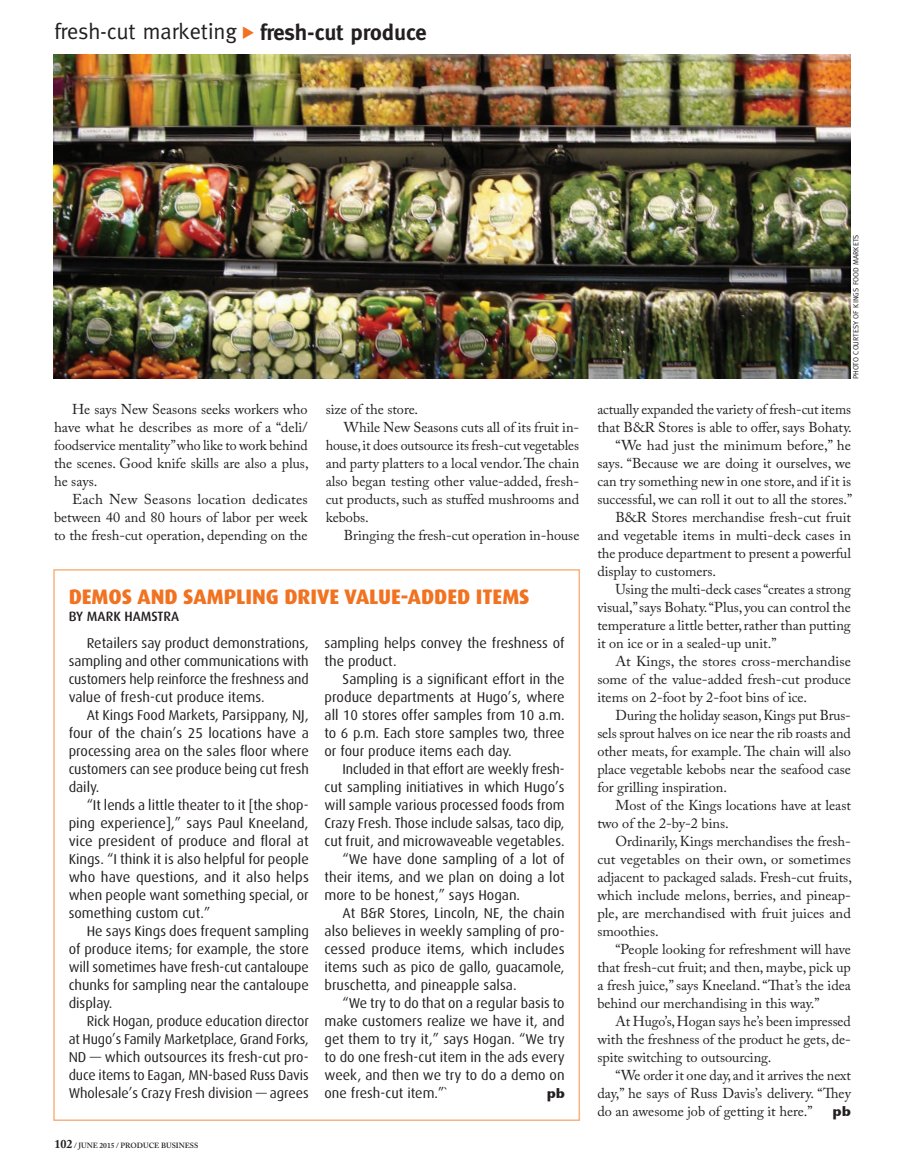
<style>
.page{position:relative;width:905px;height:1175px;background:#fff}
.page>*{position:absolute;margin:0;border:0;box-sizing:border-box;transform-origin:0 0}
.t1{font:22.5px "Meta";letter-spacing:-.005em;color:#231f20}
.t2{font:800 21px "Dax";color:#f17221}
.t3{font:14.25px/18px "Adobe Caslon Pro";color:#231f20;text-align:justify}
.t4{font:14.25px/18px "Dax";color:#231f20;text-align:justify}
.t5{font:500 13.5px "Dax";color:#231f20}
.t6{font:700 13.5px "Stone Sans ITC";color:#231f20}
.t7{font:7.5px "Meta";color:#231f20}
.t8{font:600 7.5px "Adobe Caslon Pro";color:#231f20}
.s1{color:#f17221}
.s2{font-weight:700}
.s3{font-family:"Adobe Caslon";font-weight:700;font-size:12px}
</style>
<div class="page">
<div style="left:53px;top:569px;width:527px;height:551px;border:2px solid #f8b382"></div>
<img style="left:53px;top:54px;width:797px;height:324px">
<h1 class="t1" style="left:54px;top:18px;width:374px">fresh-cut marketing <span class="s1">◆</span> <span class="s2">fresh-cut produce</span></h1>
<p class="t3" style="left:54px;top:400px;width:256px;text-indent:18px">He says New Seasons seeks workers who have what he describes as more of a “deli/ foodservice mentality” who like to work behind the scenes. Good knife skills are also a plus, he says.</p>
<p class="t3" style="left:54px;top:490px;width:255px;text-indent:18px">Each New Seasons location dedicates between 40 and 80 hours of labor per week to the fresh-cut operation, depending on the</p>
<p class="t3" style="left:326px;top:400px;width:94px">size of the store.</p>
<p class="t3" style="left:344px;top:418px;width:237px">While New Seasons cuts all of its fruit in-</p>
<p class="t3" style="left:326px;top:436px;width:255px">house, it does outsource its fresh-cut vegetables</p>
<p class="t3" style="left:326px;top:454px;width:255px">and party platters to a local vendor. The chain</p>
<p class="t3" style="left:326px;top:472px;width:255px">also began testing other value-added, fresh-</p>
<p class="t3" style="left:326px;top:490px;width:255px">cut products, such as stuffed mushrooms and</p>
<p class="t3" style="left:326px;top:508px;width:45px">kebobs.</p>
<p class="t3" style="left:344px;top:526px;width:237px">Bringing the fresh-cut operation in-house</p>
<h2 class="t2" style="left:69px;top:585px;width:462px">DEMOS AND SAMPLING DRIVE VALUE-ADDED ITEMS</h2>
<p class="t5" style="left:69px;top:608px;width:112px">BY MARK HAMSTRA</p>
<p class="t4" style="left:69px;top:634px;width:242px;text-indent:18px">Retailers say product demonstrations, sampling and other communications with customers help reinforce the freshness and value of fresh-cut produce items.</p>
<p class="t4" style="left:69px;top:706px;width:242px;text-indent:18px">At Kings Food Markets, Parsippany, NJ, four of the chain’s 25 locations have a processing area on the sales floor where customers can see produce being cut fresh daily.</p>
<p class="t4" style="left:69px;top:796px;width:242px;text-indent:18px">“It lends a little theater to it [the shop&shy;ping experience],” says Paul Kneeland, vice president of produce and floral at Kings. “I think it is also helpful for people who have questions, and it also helps when people want something special, or something custom cut.”</p>
<p class="t4" style="left:69px;top:922px;width:242px;text-indent:18px">He says Kings does frequent sampling of produce items; for example, the store will sometimes have fresh-cut cantaloupe chunks for sampling near the cantaloupe display.</p>
<p class="t4" style="left:69px;top:1012px;width:242px;text-indent:18px">Rick Hogan, produce education director at Hugo’s Family Marketplace, Grand Forks, ND — which outsources its fresh-cut pro&shy;duce items to Eagan, MN-based Russ Davis Wholesale’s Crazy Fresh division — agrees</p>
<p class="t4" style="left:324px;top:634px;width:241px">sampling helps convey the freshness of the product.</p>
<p class="t4" style="left:324px;top:670px;width:242px;text-indent:18px">Sampling is a significant effort in the produce departments at Hugo’s, where all 10 stores offer samples from 10 a.m. to 6 p.m. Each store samples two, three or four produce items each day.</p>
<p class="t4" style="left:342px;top:760px;width:223px">Included in that effort are weekly fresh-</p>
<p class="t4" style="left:324px;top:778px;width:241px">cut sampling initiatives in which Hugo’s</p>
<p class="t4" style="left:324px;top:796px;width:241px">will sample various processed foods from</p>
<p class="t4" style="left:324px;top:814px;width:241px">Crazy Fresh. Those include salsas, taco dip,</p>
<p class="t4" style="left:324px;top:832px;width:241px">cut fruit, and microwaveable vegetables.</p>
<p class="t4" style="left:342px;top:850px;width:223px">“We have done sampling of a lot of</p>
<p class="t4" style="left:324px;top:868px;width:241px">their items, and we plan on doing a lot</p>
<p class="t4" style="left:324px;top:886px;width:197px">more to be honest,” says Hogan.</p>
<p class="t4" style="left:342px;top:904px;width:223px">At B&amp;R Stores, Lincoln, NE, the chain</p>
<p class="t4" style="left:324px;top:922px;width:241px">also believes in weekly sampling of pro-</p>
<p class="t4" style="left:324px;top:940px;width:241px">cessed produce items, which includes</p>
<p class="t4" style="left:324px;top:958px;width:241px">items such as pico de gallo, guacamole,</p>
<p class="t4" style="left:324px;top:976px;width:193px">bruschetta, and pineapple salsa.</p>
<p class="t4" style="left:342px;top:994px;width:223px">“We try to do that on a regular basis to</p>
<p class="t4" style="left:324px;top:1012px;width:241px">make customers realize we have it, and</p>
<p class="t4" style="left:324px;top:1030px;width:241px">get them to try it,” says Hogan. “We try</p>
<p class="t4" style="left:324px;top:1048px;width:241px">to do one fresh-cut item in the ads every</p>
<p class="t4" style="left:324px;top:1066px;width:241px">week, and then we try to do a demo on</p>
<p class="t4" style="left:324px;top:1084px;width:124px">one fresh-cut item.”`</p>
<p class="t6" style="left:547px;top:1081px;width:20px">pb</p>
<p class="t8" style="left:55px;top:1140px;width:145px"><span class="s3">102</span> / JUNE 2015 / PRODUCE BUSINESS</p>
<p class="t7" style="left:851px;top:379px;width:146px;rotate:-90deg">PHOTO COURTESY OF KINGS FOOD MARKETS</p>
<p class="t3" style="left:597px;top:400px;width:255px">actually expanded the variety of fresh-cut items</p>
<p class="t3" style="left:597px;top:418px;width:256px">that B&amp;R Stores is able to offer, says Bohaty.</p>
<p class="t3" style="left:615px;top:436px;width:237px">“We had just the minimum before,” he</p>
<p class="t3" style="left:597px;top:454px;width:255px">says. “Because we are doing it ourselves, we</p>
<p class="t3" style="left:597px;top:472px;width:255px">can try something new in one store, and if it is</p>
<p class="t3" style="left:597px;top:490px;width:256px">successful, we can roll it out to all the stores.”</p>
<p class="t3" style="left:615px;top:508px;width:237px">B&amp;R Stores merchandise fresh-cut fruit</p>
<p class="t3" style="left:597px;top:526px;width:255px">and vegetable items in multi-deck cases in</p>
<p class="t3" style="left:597px;top:544px;width:255px">the produce department to present a powerful</p>
<p class="t3" style="left:597px;top:562px;width:120px">display to customers.</p>
<p class="t3" style="left:615px;top:580px;width:237px">Using the multi-deck cases “creates a strong</p>
<p class="t3" style="left:597px;top:598px;width:255px">visual,” says Bohaty. “Plus, you can control the</p>
<p class="t3" style="left:597px;top:616px;width:255px">temperature a little better, rather than putting</p>
<p class="t3" style="left:597px;top:634px;width:181px">it on ice or in a sealed-up unit.”</p>
<p class="t3" style="left:615px;top:652px;width:237px">At Kings, the stores cross-merchandise</p>
<p class="t3" style="left:597px;top:670px;width:255px">some of the value-added fresh-cut produce</p>
<p class="t3" style="left:597px;top:688px;width:211px">items on 2-foot by 2-foot bins of ice.</p>
<p class="t3" style="left:615px;top:706px;width:237px">During the holiday season, Kings put Brus-</p>
<p class="t3" style="left:597px;top:724px;width:255px">sels sprout halves on ice near the rib roasts and</p>
<p class="t3" style="left:597px;top:742px;width:255px">other meats, for example. The chain will also</p>
<p class="t3" style="left:597px;top:760px;width:255px">place vegetable kebobs near the seafood case</p>
<p class="t3" style="left:597px;top:778px;width:131px">for grilling inspiration.</p>
<p class="t3" style="left:615px;top:796px;width:237px">Most of the Kings locations have at least</p>
<p class="t3" style="left:597px;top:814px;width:133px">two of the 2-by-2 bins.</p>
<p class="t3" style="left:615px;top:832px;width:237px">Ordinarily, Kings merchandises the fresh-</p>
<p class="t3" style="left:597px;top:850px;width:255px">cut vegetables on their own, or sometimes</p>
<p class="t3" style="left:597px;top:868px;width:256px">adjacent to packaged salads. Fresh-cut fruits,</p>
<p class="t3" style="left:597px;top:886px;width:255px">which include melons, berries, and pineap-</p>
<p class="t3" style="left:597px;top:904px;width:255px">ple, are merchandised with fruit juices and</p>
<p class="t3" style="left:597px;top:922px;width:63px">smoothies.</p>
<p class="t3" style="left:615px;top:940px;width:237px">“People looking for refreshment will have</p>
<p class="t3" style="left:597px;top:958px;width:255px">that fresh-cut fruit; and then, maybe, pick up</p>
<p class="t3" style="left:597px;top:976px;width:255px">a fresh juice,” says Kneeland. “That’s the idea</p>
<p class="t3" style="left:597px;top:994px;width:224px">behind our merchandising in this way.”</p>
<p class="t3" style="left:615px;top:1012px;width:237px">At Hugo’s, Hogan says he’s been impressed</p>
<p class="t3" style="left:597px;top:1030px;width:255px">with the freshness of the product he gets, de-</p>
<p class="t3" style="left:597px;top:1048px;width:176px">spite switching to outsourcing.</p>
<p class="t3" style="left:615px;top:1066px;width:237px">“We order it one day, and it arrives the next</p>
<p class="t3" style="left:597px;top:1084px;width:255px">day,” he says of Russ Davis’s delivery. “They</p>
<p class="t3" style="left:597px;top:1102px;width:217px">do an awesome job of getting it here.”</p>
<p class="t6" style="left:832px;top:1099px;width:20px">pb</p>
</div>
